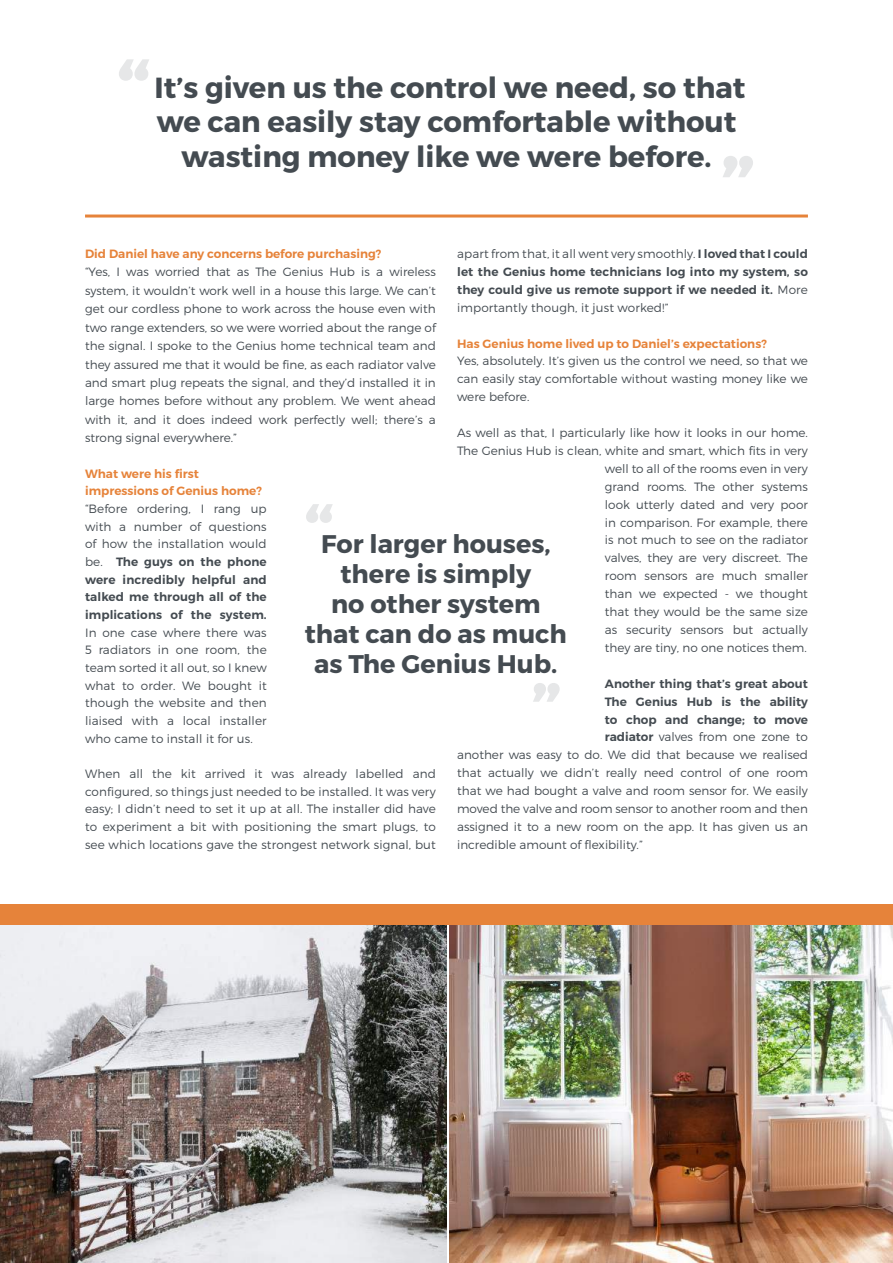
<style>
.page{position:relative;width:893px;height:1263px;background:#fff}
.page>*{position:absolute;margin:0;border:0;box-sizing:border-box;transform-origin:0 0}
.t1{font:700 29.1px/34.2px "Montserrat";color:#444b51;text-align:center}
.t2{font:700 25.5px/30px "Montserrat";color:#444b51;text-align:center}
.t3{font:300 12px/17.9px "Montserrat";color:#444b51;text-align:justify}
.t4{font:600 12px/17.7px "Montserrat";letter-spacing:.005em;color:#444b51;text-align:justify}
.t5{font:600 12px/17.7px "Montserrat";color:#e6833a}
.s1{font-weight:300}
.s2{font-weight:600}
</style>
<div class="page">
<svg style="left:533px;top:683px;width:27px;height:19px"></svg>
<svg style="left:723px;top:156px;width:30px;height:21px"></svg>
<svg style="left:306px;top:504px;width:27px;height:19px"></svg>
<svg style="left:119px;top:59px;width:30px;height:22px"></svg>
<img style="left:0;top:925px;width:446px;height:338px">
<img style="left:449px;top:925px;width:444px;height:338px">
<svg style="left:85px;top:214px;width:723px;height:4px;background:#eca16a"></svg>
<div style="left:0;top:904px;width:893px;height:21px;background:#e6833a"></div>
<h1 class="t1" style="left:154px;top:71px;width:592px">It’s given us the control we need, so that we can easily stay comfortable without wasting money like we were before.</h1>
<p class="t5" style="left:85px;top:245px;width:298px">Did Daniel have any concerns before purchasing?</p>
<p class="t3" style="left:85px;top:263px;width:352px;line-height:18.5px">“Yes, I was worried that as The Genius Hub is a wireless system, it wouldn’t work well in a house this large. We can’t get our cordless phone to work across the house even with two range extenders, so we were worried about the range of the signal. I spoke to the Genius home technical team and they assured me that it would be fine, as each radiator valve and smart plug repeats the signal, and they’d installed it in large homes before without any problem. We went ahead with it, and it does indeed work perfectly well; there’s a strong signal everywhere.”</p>
<p class="t5" style="left:85px;top:465px;width:178px">What were his first impressions of Genius home?</p>
<p class="t4" style="left:85px;top:500px;width:183px"><span class="s1">“Before ordering, I rang up with a number of questions of how the installation would be.</span> The guys on the phone were incredibly helpful and talked me through all of the implications of the system.</p>
<p class="t3" style="left:85px;top:623px;width:183px">In one case where there was 5 radiators in one room, the team sorted it all out, so I knew what to order. We bought it though the website and then liaised with a local installer who came to install it for us.</p>
<p class="t3" style="left:85px;top:765px;width:352px">When all the kit arrived it was already labelled and configured, so things just needed to be installed. It was very easy; I didn’t need to set it up at all. The installer did have to experiment a bit with positioning the smart plugs, to see which locations gave the strongest network signal, but</p>
<p class="t4" style="left:457px;top:245px;width:352px"><span class="s1">apart from that, it all went very smoothly.</span> I loved that I could let the Genius home technicians log into my system, so they could give us remote support if we needed it. <span class="s1">More importantly though, it just worked!”</span></p>
<p class="t5" style="left:457px;top:335px;width:311px">Has Genius home lived up to Daniel’s expectations?</p>
<p class="t3" style="left:457px;top:352px;width:352px">Yes, absolutely. It’s given us the control we need, so that we can easily stay comfortable without wasting money like we were before.</p>
<p class="t3" style="left:457px;top:424px;width:352px;text-align:right">As well as that, I particularly like how it looks in our home.<br>The Genius Hub is clean, white and smart, which fits in very well to all of the rooms even in very<br>grand rooms. The other systems<br>look utterly dated and very poor<br>in comparison. For example, there<br>is not much to see on the radiator<br>valves, they are very discreet. The<br>room sensors are much smaller<br>than we expected - we thought<br>that they would be the same size<br>as security sensors but actually<br>they are tiny, no one notices them.</p>
<p class="t4" style="left:605px;top:675px;width:205px">Another thing that’s great about</p>
<p class="t4" style="left:605px;top:693px;width:205px">The Genius Hub is the ability</p>
<p class="t4" style="left:605px;top:710px;width:205px">to chop and change; to move</p>
<p class="t3" style="left:605px;top:728px;width:205px"><span class="s2">radiator</span> valves from one zone to</p>
<p class="t3" style="left:457px;top:746px;width:352px">another was easy to do. We did that because we realised</p>
<p class="t3" style="left:457px;top:764px;width:352px">that actually we didn’t really need control of one room</p>
<p class="t3" style="left:457px;top:782px;width:352px">that we had bought a valve and room sensor for. We easily</p>
<p class="t3" style="left:457px;top:800px;width:352px">moved the valve and room sensor to another room and then</p>
<p class="t3" style="left:457px;top:817px;width:352px">assigned it to a new room on the app. It has given us an</p>
<p class="t3" style="left:457px;top:835px;width:187px">incredible amount of flexibility.”</p>
<h2 class="t2" style="left:305px;top:529px;width:264px">For larger houses, there is simply<br>no other system that can do as much as The Genius Hub.</h2>
</div>
